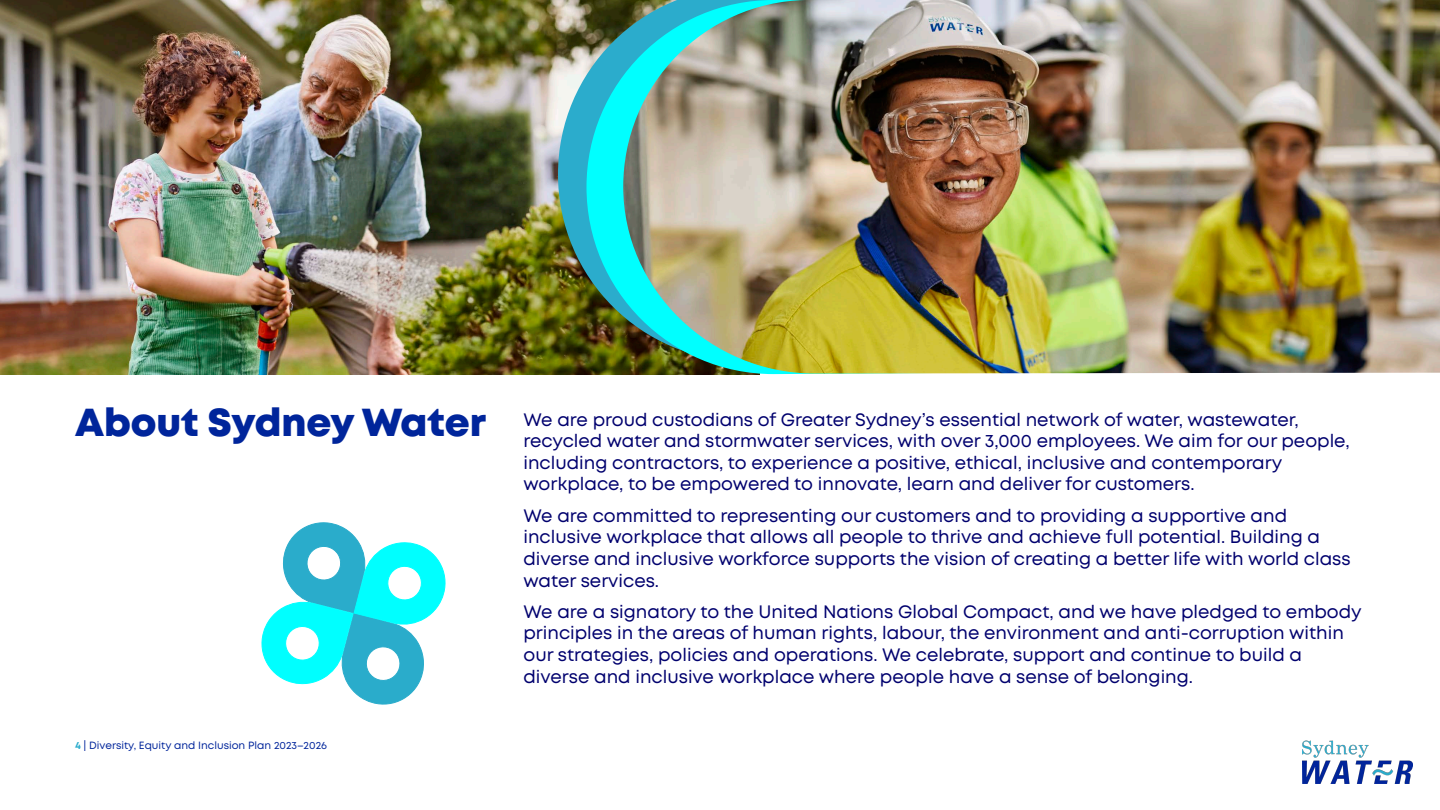
<style>
.page{position:relative;width:1440px;height:810px;background:#fff}
.page>*{position:absolute;margin:0;border:0;box-sizing:border-box;transform-origin:0 0}
.Page_heading{font:800 39px "Mont";color:#00259b}
.Body_copy{font:18px/21.6px "Mont";color:#00006e}
.t1{font:10.5px "Mont";color:#00259b}
.s1{font-weight:700;color:#2baccc}
</style>
<div class="page">
<img style="left:1302px;top:740px;width:111px;height:44px">
<img style="left:0;top:0;width:587px;height:374px">
<img style="left:558px;top:0;width:29px;height:361px">
<svg style="left:587px;top:0;width:36px;height:374px;background:#27aba0"></svg>
<img style="left:623px;top:0;width:817px;height:374px">
<svg style="left:261px;top:522px;width:185px;height:183px"></svg>
<h1 class="Page_heading" style="left:75px;top:397px;width:413px">About Sydney Water</h1>
<p class="t1" style="left:75px;top:738px;width:253px"><span class="s1">4</span> | Diversity, Equity and Inclusion Plan 2023–2026</p>
<p class="Body_copy" style="left:524px;top:409px;width:828px">We are proud custodians of Greater Sydney’s essential network of water, wastewater, recycled water and stormwater services, with over 3,000 employees. We aim for our people, including contractors, to experience a positive, ethical, inclusive and contemporary workplace, to be empowered to innovate, learn and deliver for customers.</p>
<p class="Body_copy" style="left:524px;top:505px;width:829px">We are committed to representing our customers and to providing a supportive and inclusive workplace that allows all people to thrive and achieve full potential. Building a diverse and inclusive workforce supports the vision of creating a better life with world class water services.</p>
<p class="Body_copy" style="left:524px;top:601px;width:840px">We are a signatory to the United Nations Global Compact, and we have pledged to embody principles in the areas of human rights, labour, the environment and anti-corruption within our strategies, policies and operations. We celebrate, support and continue to build a diverse and inclusive workplace where people have a sense of belonging.</p>
</div>
